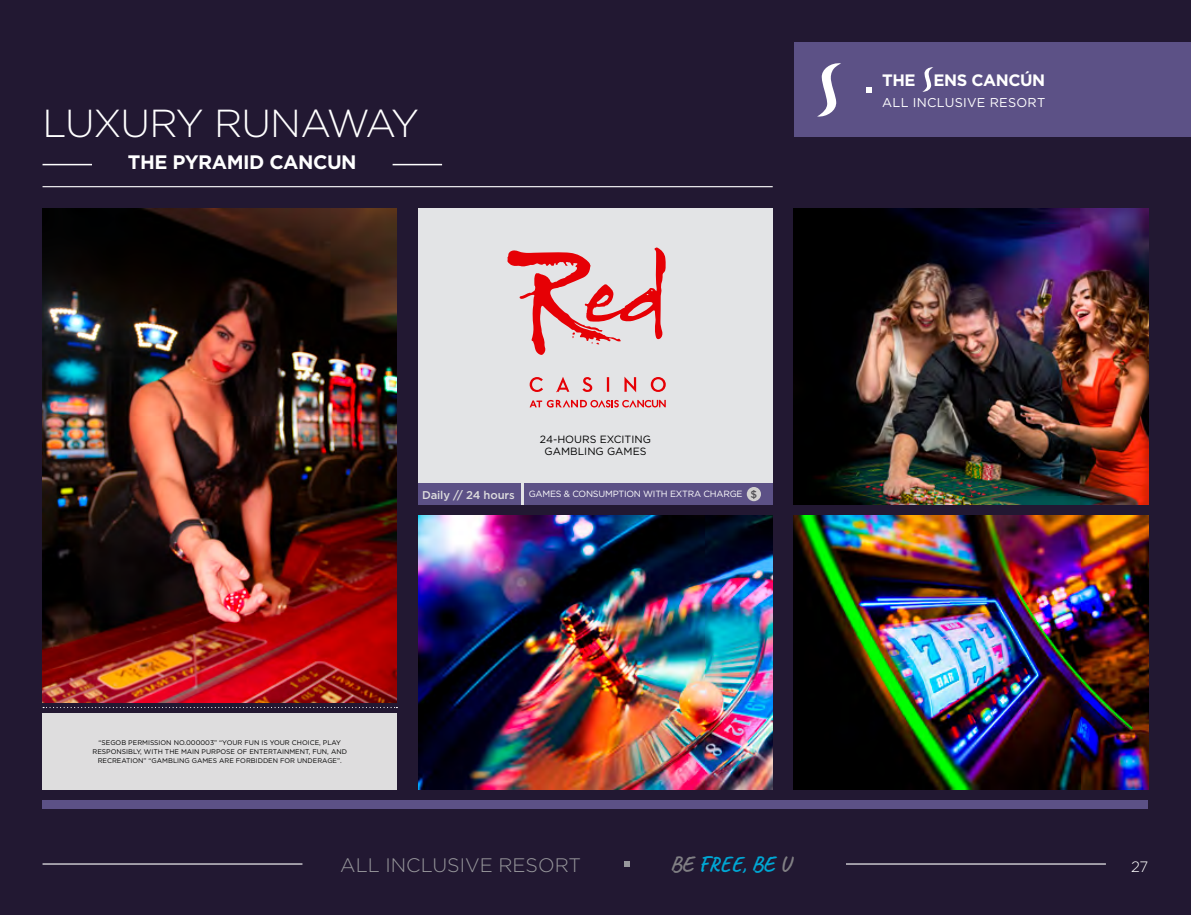
<style>
.page{position:relative;width:1191px;height:915px;background:#fff}
.page>*{position:absolute;margin:0;border:0;box-sizing:border-box;transform-origin:0 0}
.t1{font:300 39px "Gotham";letter-spacing:-.03em;color:#fff}
.t2{font:700 21.75px "Caveat";color:#00a7d4}
.t3{font:300 19.5px "Gotham";color:#98989c}
.t4{font:700 19.5px "Gotham";letter-spacing:-.025em;color:#fff}
.t5{font:700 16.5px "Gotham";letter-spacing:-.025em;color:#fff}
.t6{font:300 15px "Gotham";color:#fff}
.t7{font:12.75px "Gotham";letter-spacing:.02em;color:#fff}
.t8{font:10.5px/12.6px "Gotham";color:#000;text-align:center}
.t9{font:500 10.5px "Gotham";color:#504f53}
.t10{font:9px "Gotham";letter-spacing:-.025em;color:#fff}
.t11{font:6.75px/9px "Gotham";color:#000;text-align:center}
.s1{font-weight:500;font-size:11.25px;color:#deddde}
.s2{color:#818084}
</style>
<div class="page">
<div style="left:0;top:0;width:1191px;height:914px;background:#221832"></div>
<div style="left:43px;top:799px;width:1105px;height:9px;background:#5c5186"></div>
<hr style="left:43px;top:863px;width:259px;height:1px;background:#fff">
<hr style="left:846px;top:863px;width:260px;height:1px;background:#fff">
<hr style="left:43px;top:186px;width:729px;height:1px;background:#fff">
<svg style="left:624px;top:861px;width:5px;height:5px"></svg>
<div style="left:794px;top:43px;width:397px;height:94px;background:#5c5186"></div>
<svg style="left:866px;top:87px;width:6px;height:6px"></svg>
<svg style="left:817px;top:63px;width:24px;height:54px"></svg>
<svg style="left:922px;top:67px;width:11px;height:25px"></svg>
<img style="left:43px;top:208px;width:354px;height:494px">
<div style="left:43px;top:712px;width:354px;height:77px;background:#deddde"></div>
<div style="left:418px;top:208px;width:354px;height:296px;background:#e3e4e6"></div>
<img style="left:418px;top:515px;width:354px;height:274px">
<img style="left:794px;top:208px;width:354px;height:296px">
<img style="left:794px;top:515px;width:354px;height:274px">
<div style="left:418px;top:483px;width:103px;height:21px;background:#5c5186"></div>
<svg style="left:507px;top:247px;width:158px;height:108px"></svg>
<svg style="left:557px;top:377px;width:12px;height:14px"></svg>
<svg style="left:650px;top:377px;width:16px;height:15px"></svg>
<svg style="left:624px;top:376px;width:12px;height:16px"></svg>
<svg style="left:529px;top:377px;width:14px;height:15px"></svg>
<svg style="left:607px;top:377px;width:2px;height:14px"></svg>
<svg style="left:582px;top:377px;width:10px;height:15px"></svg>
<svg style="left:529px;top:400px;width:137px;height:7px"></svg>
<div style="left:524px;top:483px;width:248px;height:21px;background:#5c5186"></div>
<div style="left:747px;top:487px;width:14px;height:14px;background:#d1d0cf;border-radius:50%"></div>
<hr style="left:43px;top:164px;width:49px;height:1px;background:#fff">
<hr style="left:392px;top:164px;width:50px;height:1px;background:#fff">
<h1 class="t1" style="left:43px;top:99px;width:378px">LUXURY RUNAWAY</h1>
<h3 class="t4" style="left:128px;top:149px;width:230px">THE PYRAMID CANCUN</h3>
<h3 class="t8" style="left:540px;top:432px;width:112px">24-HOURS EXCITING<br>GAMBLING GAMES</h3>
<h3 class="t10" style="left:422px;top:488px;width:322px"><span class="s1">Daily // 24 hours</span> GAMES &amp; CONSUMPTION WITH EXTRA CHARGE</h3>
<h3 class="t9" style="left:750px;top:487px;width:8px">$</h3>
<p class="t11" style="left:93px;top:737px;width:256px">“SEGOB PERMISSION NO.000003” “YOUR FUN IS YOUR CHOICE, PLAY<br>RESPONSIBLY, WITH THE MAIN PURPOSE OF ENTERTAINMENT, FUN, AND<br>RECREATION” “GAMBLING GAMES ARE FORBIDDEN FOR UNDERAGE”.</p>
<h3 class="t5" style="left:882px;top:69px;width:165px">THE ENS CANCÚN</h3>
<h3 class="t7" style="left:882px;top:94px;width:164px">ALL INCLUSIVE RESORT</h3>
<h3 class="t3" style="left:340px;top:852px;width:242px">ALL INCLUSIVE RESORT</h3>
<h2 class="t2" style="left:670px;top:849px;width:122px"><span class="s2">BE</span> FREE, BE <span class="s2">U</span></h2>
<h3 class="t6" style="left:1131px;top:856px;width:19px">27</h3>
</div>
